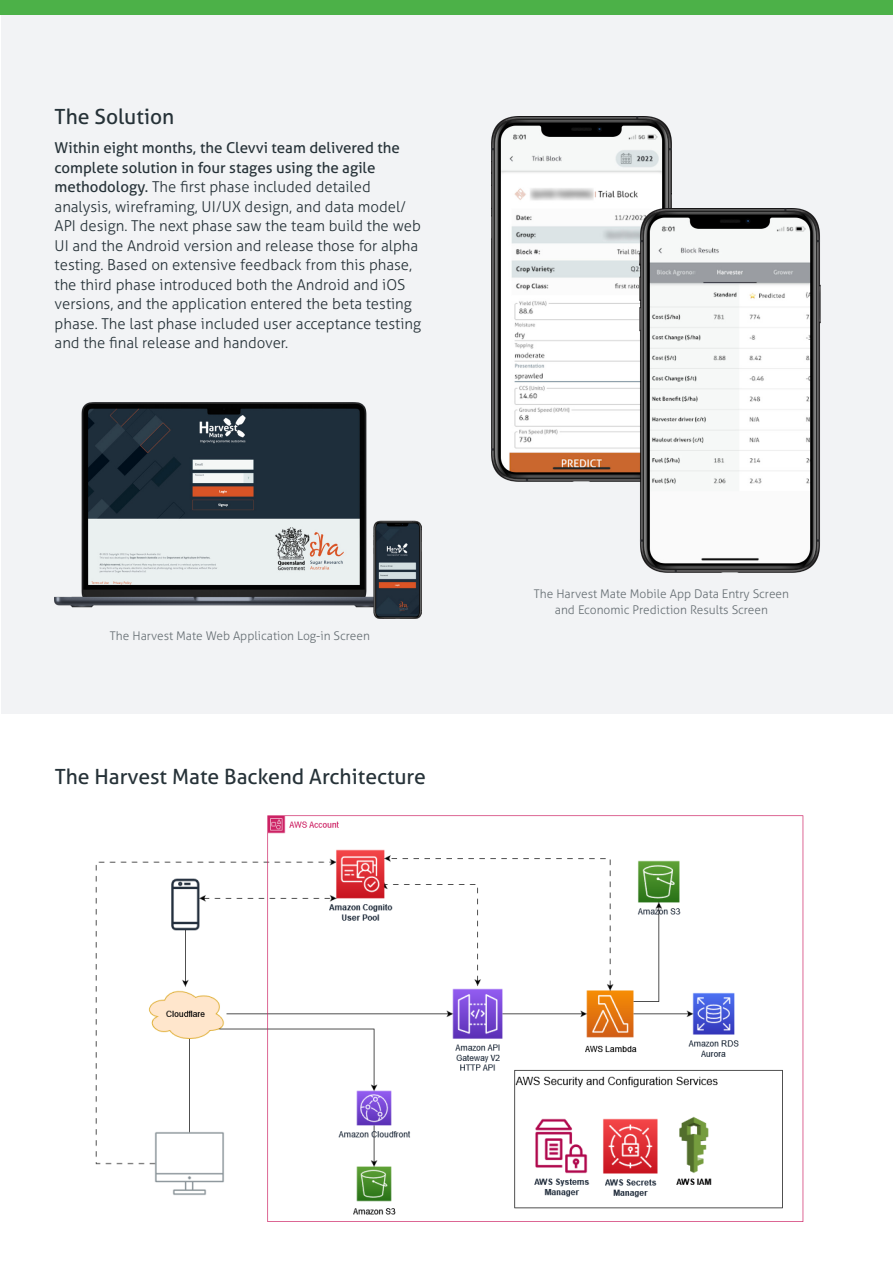
<style>
.page{position:relative;width:893px;height:1263px;background:#fff}
.page>*{position:absolute;margin:0;border:0;box-sizing:border-box;transform-origin:0 0}
.t1{font:21px "Aller";color:#263238}
.t2{font:300 15px/19.5px "Aller";color:#263238}
.t3{font:300 12px/16.5px "Aller";color:#676f74;text-align:center}
.s1{font-weight:400}
</style>
<div class="page">
<div style="left:1px;top:14px;width:892px;height:700px;background:#f2f3f5"></div>
<img style="left:55px;top:403px;width:366px;height:216px">
<img style="left:491px;top:117px;width:181px;height:364px">
<img style="left:640px;top:209px;width:181px;height:364px">
<img style="left:95px;top:815px;width:709px;height:406px">
<div style="left:0;top:0;width:893px;height:14px;background:#4cb148"></div>
<p class="t1" style="left:55px;top:103px;width:121px">The Solution</p>
<p class="t2" style="left:55px;top:138px;width:368px"><span class="s1">Within eight months, the Clevvi team delivered the complete solution in four stages using the agile methodology.</span> The first phase included detailed analysis, wireframing, UI/UX design, and data model/ API design. The next phase saw the team build the web UI and the Android version and release those for alpha testing. Based on extensive feedback from this phase, the third phase introduced both the Android and iOS versions, and the application entered the beta testing phase. The last phase included user acceptance testing and the final release and handover.</p>
<p class="t3" style="left:110px;top:627px;width:262px">The Harvest Mate Web Application Log-in Screen</p>
<p class="t1" style="left:55px;top:764px;width:373px">The Harvest Mate Backend Architecture</p>
<p class="t3" style="left:534px;top:585px;width:257px">The Harvest Mate Mobile App Data Entry Screen and Economic Prediction Results Screen</p>
</div>
